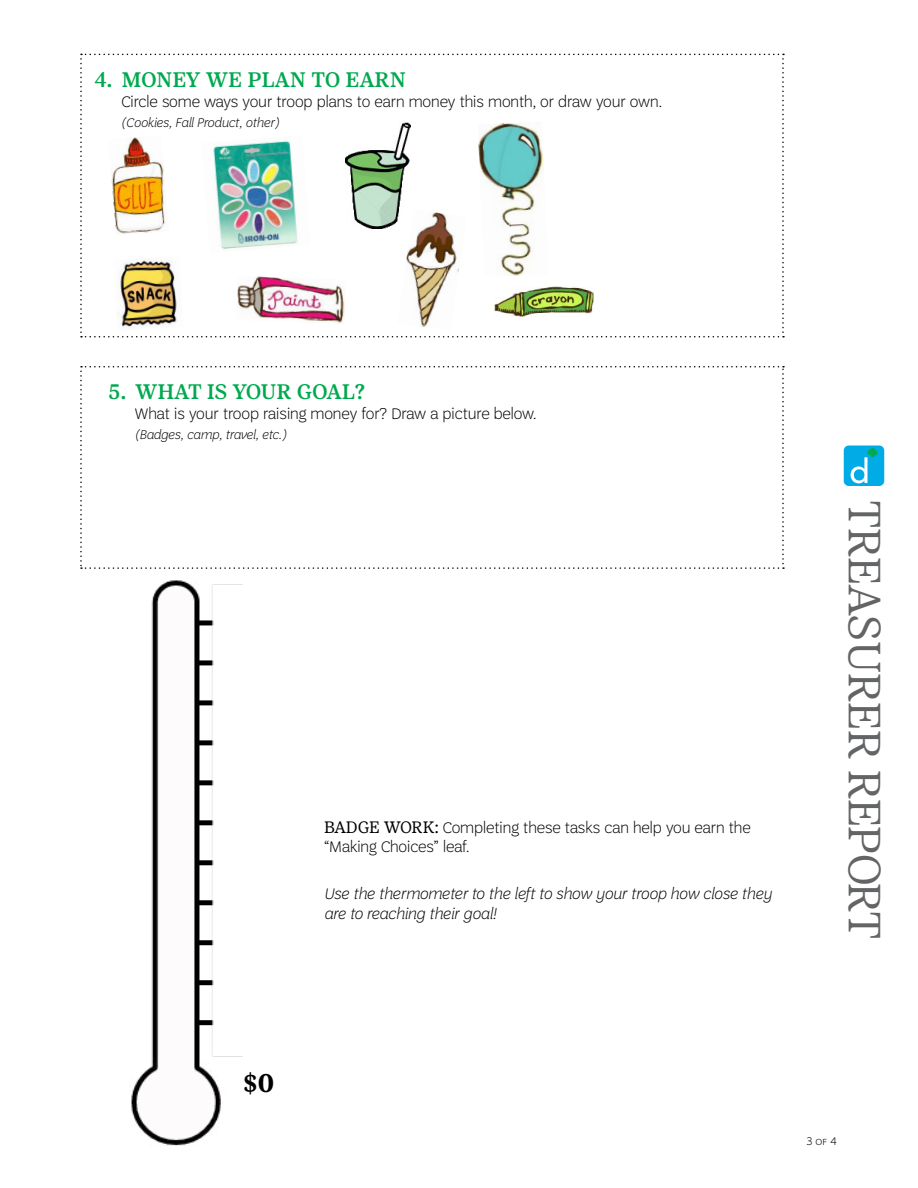
<style>
.page{position:relative;width:918px;height:1188px;background:#fff}
.page>*{position:absolute;margin:0;border:0;box-sizing:border-box;transform-origin:0 0}
.t1{font:300 45px "Girl Scout Display";letter-spacing:-.01em;color:#636466}
.t2{font:700 25.5px "Girl Scout Text";color:#000}
.t3{font:500 21px "Girl Scout Text";letter-spacing:-.005em;color:#00a94f}
.t4{font:200 16.5px/19.8px "Trefoil Sans";color:#000}
.t5{font:italic 200 16.5px/19.8px "Trefoil Sans";color:#000}
.t6{font:italic 200 13.5px "Trefoil Sans";color:#000}
.t7{font:200 12px "Trefoil Sans";color:#000}
.s1{font-family:"Girl Scout Text";font-weight:400}
</style>
<div class="page">
<img style="left:131px;top:580px;width:112px;height:566px">
<div style="left:844px;top:446px;width:40px;height:40px;background:#00abe6;border-radius:5px"></div>
<svg style="left:851px;top:448px;width:26px;height:35px"></svg>
<svg style="left:80px;top:54px;width:704px;height:284px"></svg>
<svg style="left:80px;top:366px;width:704px;height:203px"></svg>
<img style="left:108px;top:135px;width:61px;height:100px">
<img style="left:494px;top:287px;width:100px;height:30px">
<img style="left:236px;top:276px;width:110px;height:48px">
<img style="left:397px;top:209px;width:70px;height:122px">
<img style="left:478px;top:122px;width:70px;height:155px">
<img style="left:114px;top:257px;width:69px;height:74px">
<img style="left:345px;top:123px;width:66px;height:105px">
<img style="left:201px;top:135px;width:109px;height:118px">
<p class="t3" style="left:94px;top:68px;width:313px">4. MONEY WE PLAN TO EARN</p>
<p class="t4" style="left:121px;top:92px;width:542px">Circle some ways your troop plans to earn money this month, or draw your own.</p>
<p class="t6" style="left:122px;top:115px;width:159px">(Cookies, Fall Product, other)</p>
<p class="t3" style="left:108px;top:380px;width:259px">5. WHAT IS YOUR GOAL?</p>
<p class="t4" style="left:135px;top:404px;width:403px">What is your troop raising money for? Draw a picture below.</p>
<p class="t6" style="left:135px;top:427px;width:153px">(Badges, camp, travel, etc.)</p>
<p class="t4" style="left:324px;top:817px;width:428px"><span class="s1">BADGE WORK:</span> Completing these tasks can help you earn the “Making Choices” leaf.</p>
<p class="t5" style="left:324px;top:884px;width:449px">Use the thermometer to the left to show your troop how close they are to reaching their goal!</p>
<h1 class="t1" style="left:890px;top:500px;width:442px;rotate:90deg">TREASURER REPORT</h1>
<h2 class="t2" style="left:243px;top:1068px;width:33px">$0</h2>
<p class="t7" style="left:806px;top:1135px;width:32px">3 of 4</p>
</div>
